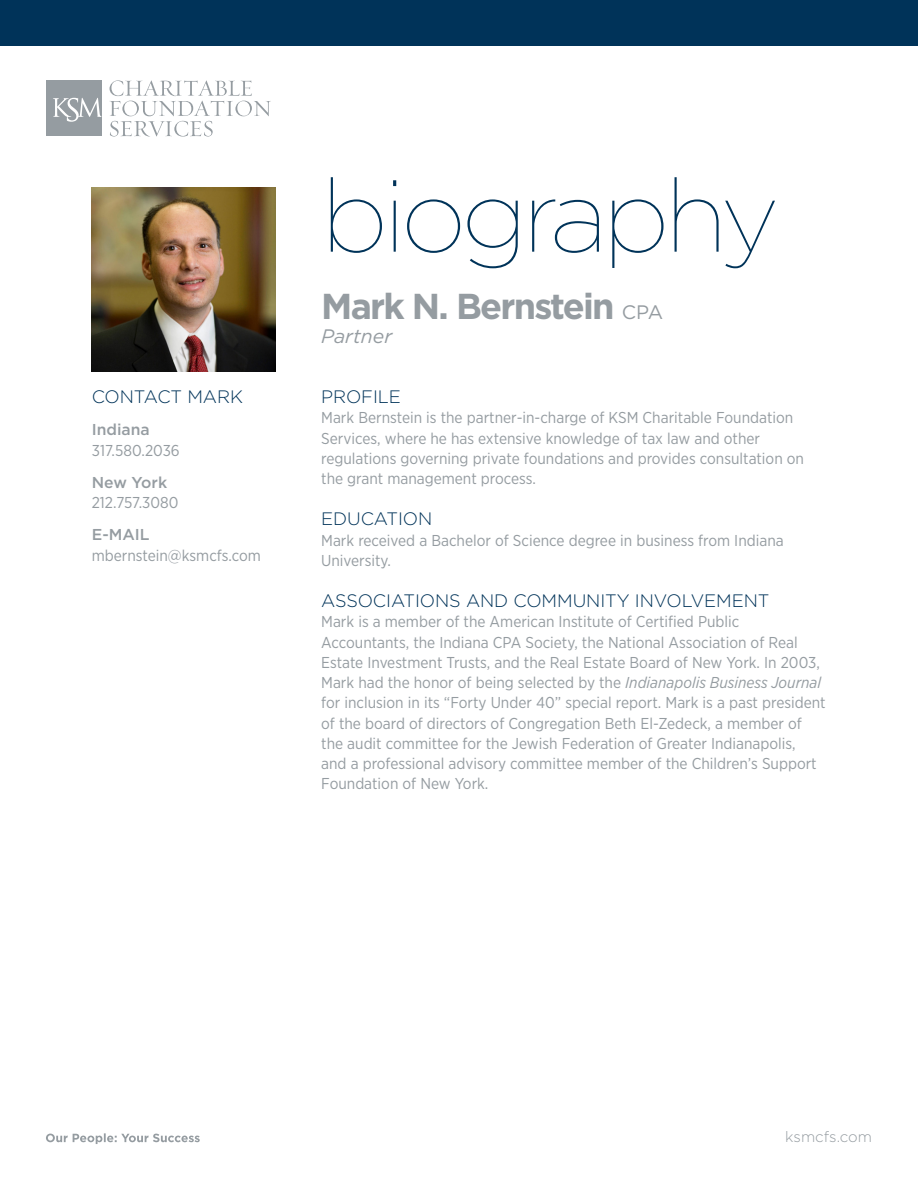
<style>
.page{position:relative;width:918px;height:1188px;background:#fff}
.page>*{position:absolute;margin:0;border:0;box-sizing:border-box;transform-origin:0 0}
.t1{font:100 102px "Gotham";letter-spacing:-.045em;color:#003359}
.t2{font:700 36px "Gotham";letter-spacing:-.05em;color:#959ca1}
.t3{font:italic 19.5px "Gotham";color:#959ca1}
.t4{font:300 18px "Gotham";letter-spacing:-.005em;color:#003359}
.t5{font:15.75px/20.2px "Gotham Narrow";color:#959ca1}
.t6{font:300 15px "Gotham";color:#959ca1}
.s1{font-family:"Gotham";font-weight:500}
.s2{font-weight:400;font-size:19.5px}
.s3{font-style:italic}
</style>
<div class="page">
<div style="left:0;top:0;width:918px;height:46px;background:#003359"></div>
<svg style="left:46px;top:1133px;width:154px;height:11px"></svg>
<div style="left:46px;top:81px;width:55px;height:55px;background:#959ca1"></div>
<svg style="left:53px;top:98px;width:48px;height:24px"></svg>
<svg style="left:109px;top:80px;width:162px;height:57px"></svg>
<img style="left:92px;top:188px;width:183px;height:183px">
<p class="t4" style="left:92px;top:385px;width:153px">CONTACT MARK</p>
<p class="t5" style="left:92px;top:419px;width:90px"><span class="s1">Indiana<br></span>317.580.2036</p>
<p class="t5" style="left:92px;top:472px;width:88px"><span class="s1">New York<br></span>212.757.3080</p>
<p class="t5" style="left:92px;top:524px;width:171px"><span class="s1">E-MAIL </span>mbernstein@ksmcfs.com</p>
<p class="t1" style="left:321px;top:153px;width:459px">biography</p>
<p class="t2" style="left:321px;top:282px;width:344px">Mark N. Bernstein <span class="s2">CPA</span></p>
<p class="t3" style="left:321px;top:324px;width:72px">Partner</p>
<p class="t4" style="left:321px;top:385px;width:81px">PROFILE</p>
<p class="t5" style="left:321px;top:407px;width:484px">Mark Bernstein is the partner-in-charge of KSM Charitable Foundation Services, where he has extensive knowledge of tax law and other regulations governing private foundations and provides consultation on the grant management process.</p>
<p class="t4" style="left:321px;top:508px;width:113px">EDUCATION</p>
<p class="t5" style="left:321px;top:530px;width:464px">Mark received a Bachelor of Science degree in business from Indiana<br>University.</p>
<p class="t4" style="left:321px;top:589px;width:450px">ASSOCIATIONS AND COMMUNITY INVOLVEMENT</p>
<p class="t5" style="left:321px;top:611px;width:506px">Mark is a member of the American Institute of Certified Public Accountants, the Indiana CPA Society, the National Association of Real Estate Investment Trusts, and the Real Estate Board of New York. In 2003, Mark had the honor of being selected by the <span class="s3">Indianapolis Business Journal </span>for inclusion in its “Forty Under 40” special report. Mark is a past president of the board of directors of Congregation Beth El-Zedeck, a member of the audit committee for the Jewish Federation of Greater Indianapolis,<br>and a professional advisory committee member of the Children’s Support Foundation of New York.</p>
<p class="t6" style="left:785px;top:1127px;width:88px">ksmcfs.com</p>
</div>
